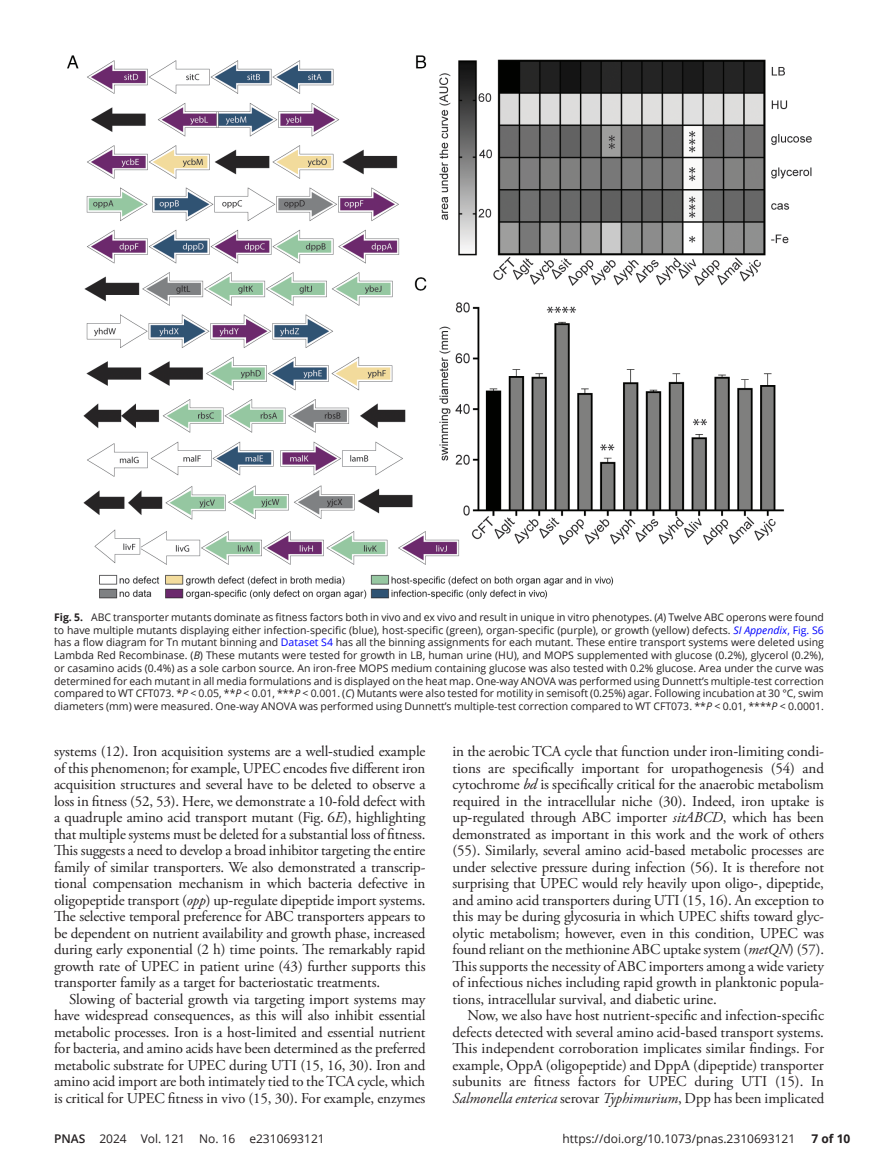
<style>
.page{position:relative;width:878px;height:1175px;background:#fff}
.page>*{position:absolute;margin:0;border:0;box-sizing:border-box;transform-origin:0 0}
.t1{font:15px/16.5px "Adobe Garamond Pro";letter-spacing:-.005em;color:#231f20;text-align:justify}
.t2{font:12px "Open Sans";color:#231f20}
.t3{font:700 12px "Open Sans";color:#231f20}
.t4{font:10.5px/12.8px "Open Sans";color:#231f20;text-align:justify}
.s1{font-weight:700}
.s2{font-style:italic}
.s3{font-family:"STIX"}
.s4{font-style:italic;color:#00f}
.s5{color:#00f}
.s6{font-weight:600}
</style>
<div class="page">
<img style="left:67px;top:55px;width:744px;height:543px">
<p class="t4" style="left:54px;top:610px;width:771px"><span class="s1">Fig. 5.</span> ABC transporter mutants dominate as fitness factors both in vivo and ex vivo and result in unique in vitro phenotypes. (<span class="s2">A</span>) Twelve ABC operons were found to have multiple mutants displaying either infection<span class="s3">-</span>specific (blue), host<span class="s3">-</span>specific (green), organ<span class="s3">-</span>specific (purple), or growth (yellow) defects. <span class="s4">SI Appendix</span><span class="s5">, Fig. S6 </span>has a flow diagram for Tn mutant binning and <span class="s5">Dataset S4</span> has all the binning assignments for each mutant. These entire transport systems were deleted using Lambda Red Recombinase. (<span class="s2">B</span>) These mutants were tested for growth in LB, human urine (HU), and MOPS supplemented with glucose (0.2%), glycerol (0.2%), or casamino acids (0.4%) as a sole carbon source. An iron<span class="s3">-</span>free MOPS medium containing glucose was also tested with 0.2% glucose. Area under the curve was determined for each mutant in all media formulations and is displayed on the heat map. One<span class="s3">-</span>way ANOVA was performed using Dunnett’s multiple<span class="s3">-</span>test correction compared to WT CFT073. *<span class="s2">P</span> &lt; 0.05, **<span class="s2">P</span> &lt; 0.01, ***<span class="s2">P</span> &lt; 0.001. (<span class="s2">C</span>) Mutants were also tested for motility in semisoft (0.25%) agar. Following incubation at 30 °C, swim diameters (mm) were measured. One<span class="s3">-</span>way ANOVA was performed using Dunnett’s multiple<span class="s3">-</span>test correction compared to WT CFT073. **<span class="s2">P</span> &lt; 0.01, ****<span class="s2">P</span> &lt; 0.0001.</p>
<p class="t1" style="left:54px;top:744px;width:373px">systems (12). Iron acquisition systems are a well<span class="s3">-</span>studied example of this phenomenon; for example, UPEC encodes five different iron acquisition structures and several have to be deleted to observe a loss in fitness (52, 53). Here, we demonstrate a 10<span class="s3">-</span>fold defect with a quadruple amino acid transport mutant (Fig. 6<span class="s2">E</span>), highlighting that multiple systems must be deleted for a substantial loss of fitness.<br>This suggests a need to develop a broad inhibitor targeting the entire family of similar transporters. We also demonstrated a transcrip&shy;tional compensation mechanism in which bacteria defective in oligopeptide transport (<span class="s2">opp</span>) up<span class="s3">-</span>regulate dipeptide import systems.<br>The selective temporal preference for ABC transporters appears to be dependent on nutrient availability and growth phase, increased during early exponential (2 h) time points. The remarkably rapid growth rate of UPEC in patient urine (43) further supports this transporter family as a target for bacteriostatic treatments.</p>
<p class="t1" style="left:54px;top:991px;width:373px;text-indent:15px">Slowing of bacterial growth via targeting import systems may have widespread consequences, as this will also inhibit essential metabolic processes. Iron is a host<span class="s3">-</span>limited and essential nutrient for bacteria, and amino acids have been determined as the preferred metabolic substrate for UPEC during UTI (15, 16, 30). Iron and amino acid import are both intimately tied to the TCA cycle, which is critical for UPEC fitness in vivo (15, 30). For example, enzymes</p>
<p class="t1" style="left:452px;top:744px;width:373px">in the aerobic TCA cycle that function under iron<span class="s3">-</span>limiting condi&shy;tions are specifically important for uropathogenesis (54) and cytochrome <span class="s2">bd</span> is specifically critical for the anaerobic metabolism required in the intracellular niche (30). Indeed, iron uptake is up<span class="s3">-</span>regulated through ABC importer <span class="s2">sitABCD</span>, which has been demonstrated as important in this work and the work of others (55). Similarly, several amino acid<span class="s3">-</span>based metabolic processes are under selective pressure during infection (56). It is therefore not surprising that UPEC would rely heavily upon oligo<span class="s3">-</span>, dipeptide, and amino acid transporters during UTI (15, 16). An exception to this may be during glycosuria in which UPEC shifts toward glyc&shy;olytic metabolism; however, even in this condition, UPEC was found reliant on the methionine ABC uptake system (<span class="s2">metQN</span>) (57).<br>This supports the necessity of ABC importers among a wide variety of infectious niches including rapid growth in planktonic popula&shy;tions, intracellular survival, and diabetic urine.</p>
<p class="t1" style="left:452px;top:1008px;width:373px;text-indent:15px">Now, we also have host nutrient<span class="s3">-</span>specific and infection<span class="s3">-</span>specific defects detected with several amino acid<span class="s3">-</span>based transport systems.<br>This independent corroboration implicates similar findings. For example, OppA (oligopeptide) and DppA (dipeptide) transporter subunits are fitness factors for UPEC during UTI (15). In <span class="s2">Salmonella enterica</span> serovar <span class="s2">Typhimurium</span>, Dpp has been implicated</p>
<p class="t2" style="left:54px;top:1130px;width:272px"><span class="s6">PNAS</span> 2024 Vol. 121 No. 16 e2310693121</p>
<p class="t2" style="left:562px;top:1130px;width:234px">https://doi.org/10.1073/pnas.2310693121</p>
<p class="t3" style="left:811px;top:1130px;width:40px">7 of 10</p>
</div>
